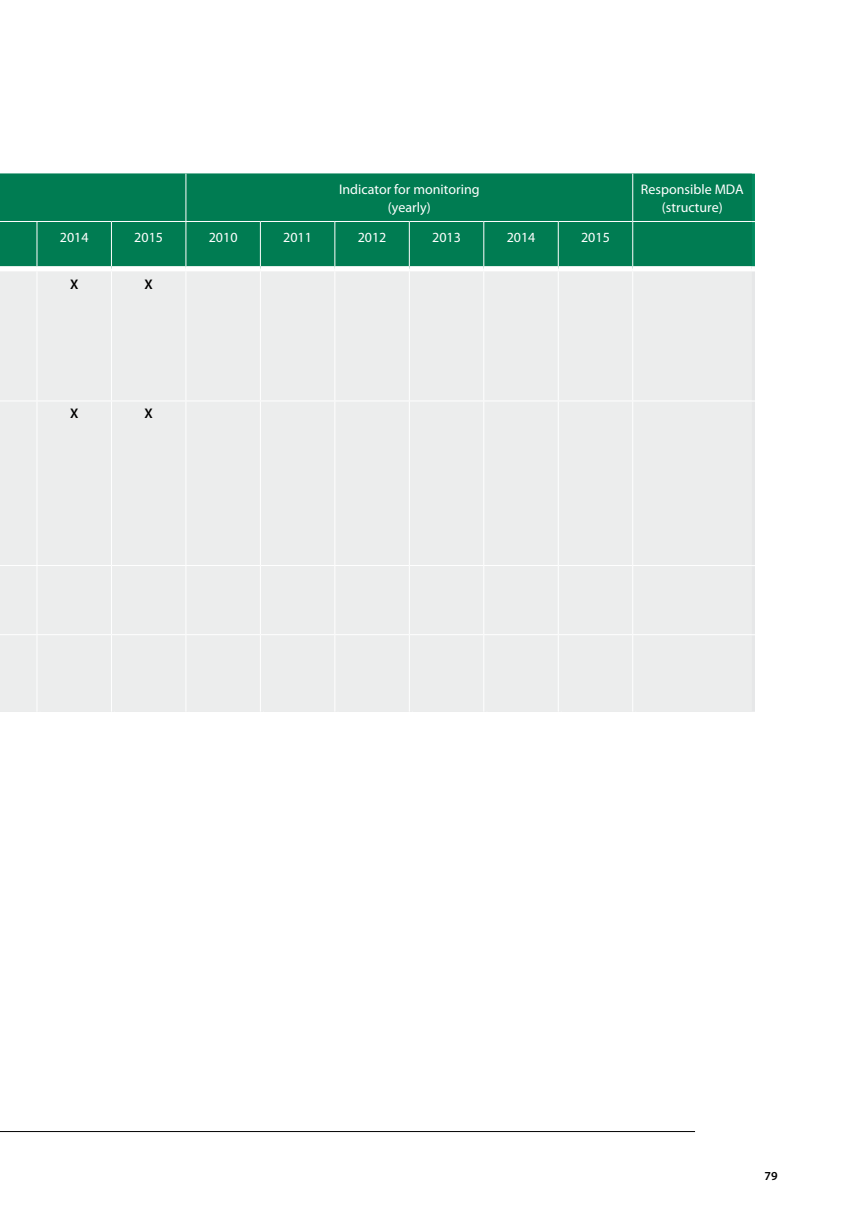
<style>
.page{position:relative;width:844px;height:1206px;background:#fff}
.page>*{position:absolute;margin:0;border:0;box-sizing:border-box;transform-origin:0 0}
.t1{font:14px/17.5px "Myriad Pro";color:#fff;text-align:center}
.t2{font:600 14px "Myriad Pro";color:#000}
.t3{font:600 12.25px "Myriad Pro";color:#000}
</style>
<div class="page">
<hr style="left:0;top:1131px;width:694px;height:1px;background:#000">
<div style="left:0;top:174px;width:751px;height:92px;background:#007c52"></div>
<div style="left:0;top:271px;width:751px;height:440px;background:#eceded"></div>
<hr style="left:185px;top:174px;width:1px;height:47px;background:#fff">
<hr style="left:632px;top:174px;width:1px;height:47px;background:#fff">
<hr style="left:37px;top:222px;width:1px;height:44px;background:#fff">
<hr style="left:111px;top:222px;width:1px;height:44px;background:#fff">
<hr style="left:185px;top:222px;width:1px;height:44px;background:#fff">
<hr style="left:260px;top:222px;width:1px;height:44px;background:#fff">
<hr style="left:334px;top:222px;width:1px;height:44px;background:#fff">
<hr style="left:409px;top:222px;width:1px;height:44px;background:#fff">
<hr style="left:483px;top:222px;width:1px;height:44px;background:#fff">
<hr style="left:557px;top:222px;width:1px;height:44px;background:#fff">
<hr style="left:632px;top:222px;width:1px;height:44px;background:#fff">
<hr style="left:0;top:221px;width:37px;height:1px;background:#fff">
<hr style="left:37px;top:221px;width:74px;height:1px;background:#fff">
<hr style="left:111px;top:221px;width:75px;height:1px;background:#fff">
<hr style="left:186px;top:221px;width:74px;height:1px;background:#fff">
<hr style="left:260px;top:221px;width:75px;height:1px;background:#fff">
<hr style="left:335px;top:221px;width:74px;height:1px;background:#fff">
<hr style="left:409px;top:221px;width:74px;height:1px;background:#fff">
<hr style="left:483px;top:221px;width:75px;height:1px;background:#fff">
<hr style="left:558px;top:221px;width:74px;height:1px;background:#fff">
<hr style="left:632px;top:221px;width:119px;height:1px;background:#fff">
<hr style="left:37px;top:271px;width:1px;height:129px;background:#fff">
<hr style="left:111px;top:271px;width:1px;height:129px;background:#fff">
<hr style="left:185px;top:271px;width:1px;height:129px;background:#fff">
<hr style="left:260px;top:271px;width:1px;height:129px;background:#fff">
<hr style="left:334px;top:271px;width:1px;height:129px;background:#fff">
<hr style="left:409px;top:271px;width:1px;height:129px;background:#fff">
<hr style="left:483px;top:271px;width:1px;height:129px;background:#fff">
<hr style="left:557px;top:271px;width:1px;height:129px;background:#fff">
<hr style="left:632px;top:271px;width:1px;height:129px;background:#fff">
<hr style="left:0;top:400px;width:37px;height:1px;background:#fff">
<hr style="left:37px;top:400px;width:74px;height:1px;background:#fff">
<hr style="left:37px;top:401px;width:1px;height:164px;background:#fff">
<hr style="left:111px;top:400px;width:75px;height:1px;background:#fff">
<hr style="left:111px;top:401px;width:1px;height:164px;background:#fff">
<hr style="left:186px;top:400px;width:74px;height:1px;background:#fff">
<hr style="left:185px;top:401px;width:1px;height:164px;background:#fff">
<hr style="left:260px;top:400px;width:75px;height:1px;background:#fff">
<hr style="left:260px;top:401px;width:1px;height:164px;background:#fff">
<hr style="left:335px;top:400px;width:74px;height:1px;background:#fff">
<hr style="left:334px;top:401px;width:1px;height:164px;background:#fff">
<hr style="left:409px;top:400px;width:74px;height:1px;background:#fff">
<hr style="left:409px;top:401px;width:1px;height:164px;background:#fff">
<hr style="left:483px;top:400px;width:75px;height:1px;background:#fff">
<hr style="left:483px;top:401px;width:1px;height:164px;background:#fff">
<hr style="left:558px;top:400px;width:74px;height:1px;background:#fff">
<hr style="left:557px;top:401px;width:1px;height:164px;background:#fff">
<hr style="left:632px;top:400px;width:119px;height:1px;background:#fff">
<hr style="left:632px;top:401px;width:1px;height:164px;background:#fff">
<hr style="left:0;top:565px;width:37px;height:1px;background:#fff">
<hr style="left:37px;top:565px;width:74px;height:1px;background:#fff">
<hr style="left:37px;top:566px;width:1px;height:68px;background:#fff">
<hr style="left:111px;top:565px;width:75px;height:1px;background:#fff">
<hr style="left:111px;top:566px;width:1px;height:68px;background:#fff">
<hr style="left:186px;top:565px;width:74px;height:1px;background:#fff">
<hr style="left:185px;top:566px;width:1px;height:68px;background:#fff">
<hr style="left:260px;top:565px;width:75px;height:1px;background:#fff">
<hr style="left:260px;top:566px;width:1px;height:68px;background:#fff">
<hr style="left:335px;top:565px;width:74px;height:1px;background:#fff">
<hr style="left:334px;top:566px;width:1px;height:68px;background:#fff">
<hr style="left:409px;top:565px;width:74px;height:1px;background:#fff">
<hr style="left:409px;top:566px;width:1px;height:68px;background:#fff">
<hr style="left:483px;top:565px;width:75px;height:1px;background:#fff">
<hr style="left:483px;top:566px;width:1px;height:68px;background:#fff">
<hr style="left:558px;top:565px;width:74px;height:1px;background:#fff">
<hr style="left:557px;top:566px;width:1px;height:68px;background:#fff">
<hr style="left:632px;top:565px;width:119px;height:1px;background:#fff">
<hr style="left:632px;top:566px;width:1px;height:68px;background:#fff">
<hr style="left:0;top:634px;width:37px;height:1px;background:#fff">
<hr style="left:37px;top:634px;width:74px;height:1px;background:#fff">
<hr style="left:37px;top:635px;width:1px;height:76px;background:#fff">
<hr style="left:111px;top:634px;width:75px;height:1px;background:#fff">
<hr style="left:111px;top:635px;width:1px;height:76px;background:#fff">
<hr style="left:186px;top:634px;width:74px;height:1px;background:#fff">
<hr style="left:185px;top:635px;width:1px;height:76px;background:#fff">
<hr style="left:260px;top:634px;width:75px;height:1px;background:#fff">
<hr style="left:260px;top:635px;width:1px;height:76px;background:#fff">
<hr style="left:335px;top:634px;width:74px;height:1px;background:#fff">
<hr style="left:334px;top:635px;width:1px;height:76px;background:#fff">
<hr style="left:409px;top:634px;width:74px;height:1px;background:#fff">
<hr style="left:409px;top:635px;width:1px;height:76px;background:#fff">
<hr style="left:483px;top:634px;width:75px;height:1px;background:#fff">
<hr style="left:483px;top:635px;width:1px;height:76px;background:#fff">
<hr style="left:558px;top:634px;width:74px;height:1px;background:#fff">
<hr style="left:557px;top:635px;width:1px;height:76px;background:#fff">
<hr style="left:632px;top:634px;width:119px;height:1px;background:#fff">
<hr style="left:632px;top:635px;width:1px;height:76px;background:#fff">
<p class="t1" style="left:339px;top:180px;width:142px">Indicator for monitoring (yearly)</p>
<p class="t1" style="left:640px;top:180px;width:104px">Responsible MDA (structure)</p>
<p class="t1" style="left:342px;top:180px;width:142px">Indicator for monitoring (yearly)</p>
<p class="t1" style="left:644px;top:180px;width:103px">Responsible MDA (structure)</p>
<p class="t1" style="left:60px;top:228px;width:30px">2014</p>
<p class="t1" style="left:134px;top:228px;width:30px">2015</p>
<p class="t1" style="left:209px;top:228px;width:30px">2010</p>
<p class="t1" style="left:283px;top:228px;width:30px">2011</p>
<p class="t1" style="left:357px;top:228px;width:30px">2012</p>
<p class="t1" style="left:432px;top:228px;width:30px">2013</p>
<p class="t1" style="left:506px;top:228px;width:30px">2014</p>
<p class="t1" style="left:581px;top:228px;width:30px">2015</p>
<p class="t2" style="left:70px;top:275px;width:10px">X</p>
<p class="t2" style="left:144px;top:275px;width:10px">X</p>
<p class="t1" style="left:63px;top:228px;width:30px">2014</p>
<p class="t1" style="left:137px;top:228px;width:30px">2015</p>
<p class="t1" style="left:212px;top:228px;width:30px">2010</p>
<p class="t1" style="left:286px;top:228px;width:30px">2011</p>
<p class="t1" style="left:361px;top:228px;width:30px">2012</p>
<p class="t1" style="left:435px;top:228px;width:30px">2013</p>
<p class="t1" style="left:509px;top:228px;width:30px">2014</p>
<p class="t1" style="left:584px;top:228px;width:30px">2015</p>
<p class="t2" style="left:73px;top:275px;width:10px">X</p>
<p class="t2" style="left:147px;top:275px;width:10px">X</p>
<p class="t2" style="left:70px;top:405px;width:10px">X</p>
<p class="t2" style="left:144px;top:405px;width:10px">X</p>
<p class="t2" style="left:73px;top:405px;width:10px">X</p>
<p class="t2" style="left:147px;top:405px;width:10px">X</p>
<p class="t3" style="left:761px;top:1168px;width:15px">79</p>
<p class="t3" style="left:764px;top:1168px;width:15px">79</p>
</div>
